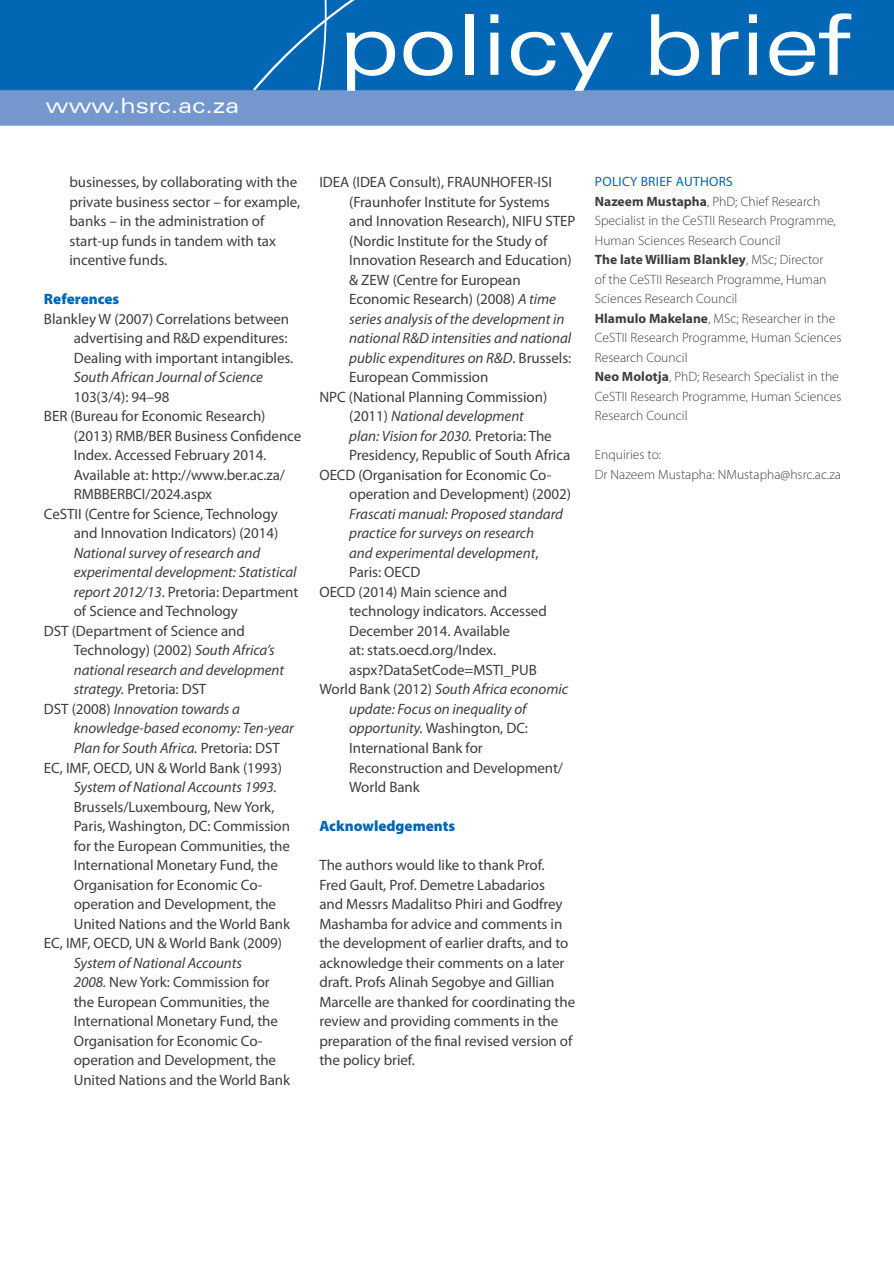
<style>
.page{position:relative;width:894px;height:1266px;background:#fff}
.page>*{position:absolute;margin:0;border:0;box-sizing:border-box;transform-origin:0 0}
.t1{font:expanded 84px "Zurich BT";color:#fff}
.t2{font:expanded 21px "Zurich BT";color:#fff}
.t3{font:15px/19.5px "Myriad Pro";letter-spacing:-.005em;color:#3e3e3f}
.t4{font:italic 15px "Myriad Pro";letter-spacing:-.005em;color:#3e3e3f}
.t5{font:900 15px "Myriad Pro";color:#0166b3}
.t6{font:300 13.5px/19.5px "Myriad Pro";letter-spacing:.005em;color:#3e3e3f}
.s1{font-style:italic}
.s2{font-style:normal}
.s3{font-weight:400;color:#0166b3}
.s4{font-weight:700}
</style>
<div class="page">
<svg style="left:0;top:0;width:894px;height:126px;background:#2375bb"></svg>
<h2 class="t2" style="left:46px;top:94px;width:195px">www.hsrc.ac.za</h2>
<h1 class="t1" style="left:339px;top:-4px;width:513px">policy brief</h1>
<p class="t3" style="left:69px;top:172px;width:232px">businesses, by collaborating with the private business sector – for example, banks – in the administration of start-up funds in tandem with tax incentive funds.</p>
<p class="t5" style="left:44px;top:289px;width:77px">References</p>
<p class="t3" style="left:74px;top:309px;width:221px;text-indent:-30px">Blankley W (2007) Correlations between advertising and R&amp;D expenditures:<br>Dealing with important intangibles.</p>
<p class="t4" style="left:74px;top:368px;width:191px">South African Journal of Science</p>
<p class="t3" style="left:74px;top:387px;width:97px">103(3/4): 94–98</p>
<p class="t3" style="left:44px;top:406px;width:223px">BER (Bureau for Economic Research)</p>
<p class="t3" style="left:74px;top:426px;width:229px">(2013) RMB/BER Business Confidence</p>
<p class="t3" style="left:74px;top:445px;width:194px">Index. Accessed February 2014.</p>
<p class="t3" style="left:74px;top:465px;width:213px">Available at: http://www.ber.ac.za/</p>
<p class="t3" style="left:74px;top:484px;width:140px">RMBBERBCI/2024.aspx</p>
<p class="t3" style="left:44px;top:504px;width:235px">CeSTII (Centre for Science, Technology</p>
<p class="t3" style="left:74px;top:523px;width:206px">and Innovation Indicators) (2014)</p>
<p class="t4" style="left:74px;top:543px;width:188px">National survey of research and</p>
<p class="t4" style="left:74px;top:563px;width:224px">experimental development: Statistical</p>
<p class="t3" style="left:74px;top:582px;width:226px"><span class="s1">report 2012/13</span>. Pretoria: Department</p>
<p class="t3" style="left:74px;top:601px;width:166px">of Science and Technology</p>
<p class="t3" style="left:44px;top:621px;width:202px">DST (Department of Science and</p>
<p class="t3" style="left:74px;top:640px;width:202px">Technology) (2002) <span class="s1">South Africa’s</span></p>
<p class="t4" style="left:74px;top:660px;width:212px">national research and development</p>
<p class="t3" style="left:74px;top:679px;width:134px"><span class="s1">strategy.</span> Pretoria: DST</p>
<p class="t4" style="left:44px;top:699px;width:197px"><span class="s2">DST (2008)</span> Innovation towards a</p>
<p class="t4" style="left:74px;top:719px;width:222px">knowledge-based economy: Ten-year</p>
<p class="t4" style="left:74px;top:738px;width:207px">Plan for South Africa. <span class="s2">Pretoria: DST</span></p>
<p class="t3" style="left:44px;top:757px;width:239px">EC, IMF, OECD, UN &amp; World Bank (1993)</p>
<p class="t4" style="left:74px;top:777px;width:205px">System of National Accounts 1993.</p>
<p class="t3" style="left:74px;top:796px;width:202px">Brussels/Luxembourg, New York,</p>
<p class="t3" style="left:74px;top:816px;width:218px">Paris, Washington, DC: Commission</p>
<p class="t3" style="left:74px;top:835px;width:218px">for the European Communities, the</p>
<p class="t3" style="left:74px;top:855px;width:206px">International Monetary Fund, the</p>
<p class="t3" style="left:74px;top:874px;width:190px">Organisation for Economic Co-</p>
<p class="t3" style="left:74px;top:894px;width:204px">operation and Development, the</p>
<p class="t3" style="left:74px;top:913px;width:218px">United Nations and the World Bank</p>
<p class="t3" style="left:44px;top:933px;width:239px">EC, IMF, OECD, UN &amp; World Bank (2009)</p>
<p class="t3" style="left:74px;top:952px;width:218px"><span class="s1">System of National Accounts<br>2008.</span> New York: Commission for the European Communities, the<br>International Monetary Fund, the<br>Organisation for Economic Co&shy;operation and Development, the<br>United Nations and the World Bank</p>
<p class="t3" style="left:319px;top:172px;width:234px">IDEA (IDEA Consult), FRAUNHOFER-ISI</p>
<p class="t3" style="left:349px;top:192px;width:202px">(Fraunhofer Institute for Systems</p>
<p class="t3" style="left:349px;top:211px;width:228px">and Innovation Research), NIFU STEP</p>
<p class="t3" style="left:349px;top:231px;width:200px">(Nordic Institute for the Study of</p>
<p class="t3" style="left:349px;top:250px;width:224px">Innovation Research and Education)</p>
<p class="t3" style="left:349px;top:270px;width:173px">&amp; ZEW (Centre for European</p>
<p class="t3" style="left:349px;top:289px;width:208px">Economic Research) (2008) <span class="s1">A time</span></p>
<p class="t4" style="left:349px;top:309px;width:217px">series analysis of the development in</p>
<p class="t4" style="left:349px;top:329px;width:223px">national R&amp;D intensities and national</p>
<p class="t4" style="left:349px;top:348px;width:224px">public expenditures on R&amp;D<span class="s2">. Brussels:</span></p>
<p class="t3" style="left:349px;top:367px;width:141px">European Commission</p>
<p class="t3" style="left:319px;top:387px;width:229px">NPC (National Planning Commission)</p>
<p class="t4" style="left:349px;top:407px;width:176px"><span class="s2">(2011)</span> National development</p>
<p class="t4" style="left:349px;top:426px;width:204px">plan: Vision for 2030. <span class="s2">Pretoria: The</span></p>
<p class="t3" style="left:349px;top:445px;width:222px">Presidency, Republic of South Africa</p>
<p class="t3" style="left:319px;top:465px;width:233px">OECD (Organisation for Economic Co-</p>
<p class="t3" style="left:349px;top:484px;width:223px">operation and Development) (2002)</p>
<p class="t4" style="left:349px;top:504px;width:215px">Frascati manual: Proposed standard</p>
<p class="t4" style="left:349px;top:524px;width:187px">practice for surveys on research</p>
<p class="t4" style="left:349px;top:543px;width:191px">and experimental development<span class="s2">,</span></p>
<p class="t3" style="left:349px;top:562px;width:73px">Paris: OECD</p>
<p class="t3" style="left:319px;top:582px;width:189px">OECD (2014) Main science and</p>
<p class="t3" style="left:349px;top:601px;width:199px">technology indicators. Accessed</p>
<p class="t3" style="left:349px;top:621px;width:162px">December 2014. Available</p>
<p class="t3" style="left:349px;top:640px;width:148px">at: stats.oecd.org/Index.</p>
<p class="t3" style="left:349px;top:660px;width:189px">aspx?DataSetCode=MSTI_PUB</p>
<p class="t4" style="left:319px;top:680px;width:250px"><span class="s2">World Bank (2012)</span> South Africa economic</p>
<p class="t4" style="left:349px;top:699px;width:179px">update: Focus on inequality of</p>
<p class="t3" style="left:349px;top:718px;width:180px"><span class="s1">opportunity.</span> Washington, DC:</p>
<p class="t3" style="left:349px;top:738px;width:135px">International Bank for</p>
<p class="t3" style="left:349px;top:757px;width:215px">Reconstruction and Development/</p>
<p class="t3" style="left:349px;top:777px;width:72px">World Bank</p>
<p class="t5" style="left:319px;top:815px;width:137px">Acknowledgements</p>
<p class="t3" style="left:319px;top:855px;width:257px">The authors would like to thank Prof.<br>Fred Gault, Prof. Demetre Labadarios<br>and Messrs Madalitso Phiri and Godfrey Mashamba for advice and comments in the development of earlier drafts, and to acknowledge their comments on a later draft. Profs Alinah Segobye and Gillian Marcelle are thanked for coordinating the review and providing comments in the preparation of the final revised version of the policy brief.</p>
<p class="t6" style="left:595px;top:172px;width:248px"><span class="s3">POLICY BRIEF AUTHORS<br></span><span class="s4">Nazeem Mustapha</span>, PhD; Chief Research Specialist in the CeSTII Research Programme, Human Sciences Research Council<br><span class="s4">The late William Blankley</span>, MSc; Director<br>of the CeSTII Research Programme, Human Sciences Research Council<br><span class="s4">Hlamulo Makelane</span>, MSc; Researcher in the CeSTII Research Programme, Human Sciences Research Council<br><span class="s4">Neo Molotja</span>, PhD; Research Specialist in the CeSTII Research Programme, Human Sciences Research Council</p>
<p class="t6" style="left:595px;top:444px;width:248px">Enquiries to:<br>Dr Nazeem Mustapha: NMustapha@hsrc.ac.za</p>
</div>
